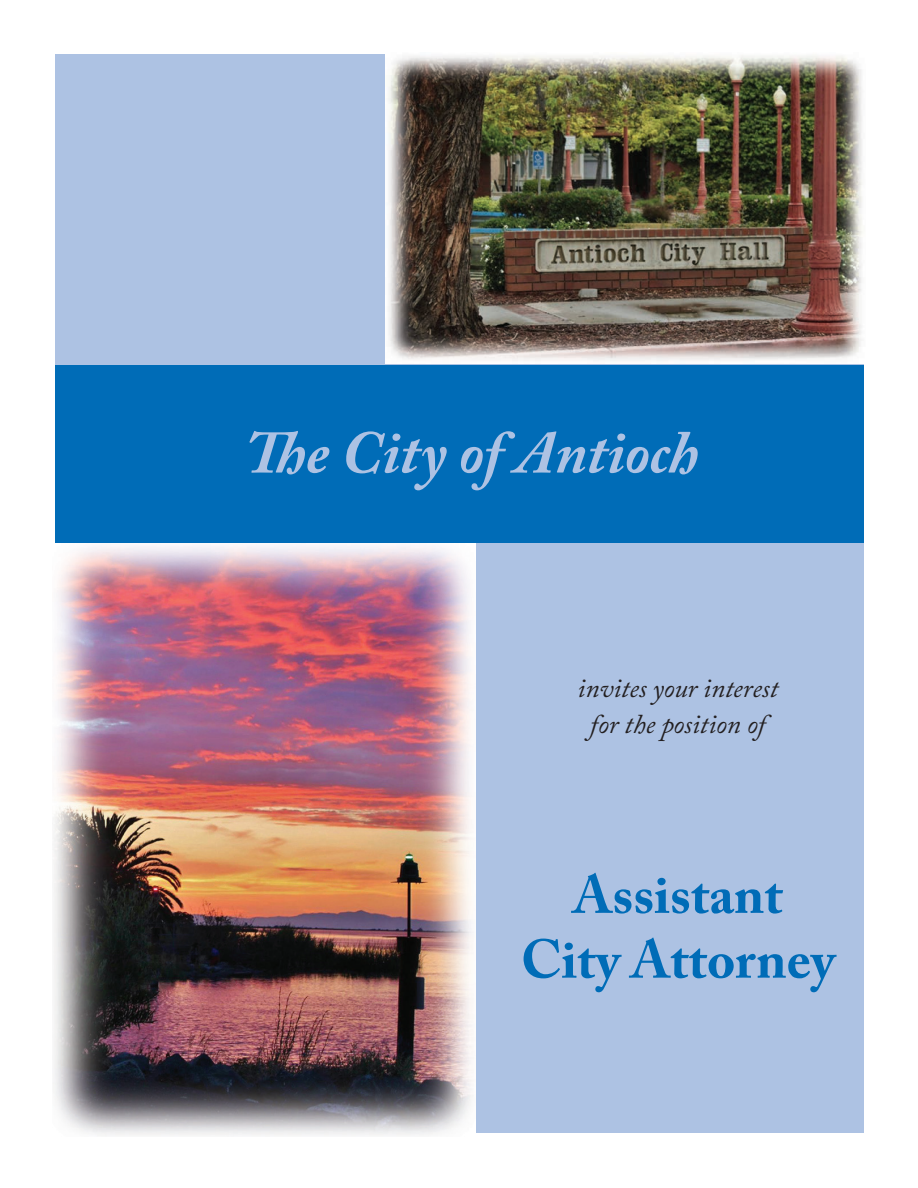
<style>
.page{position:relative;width:918px;height:1188px;background:#fff}
.page>*{position:absolute;margin:0;border:0;box-sizing:border-box;transform-origin:0 0}
.t1{font:italic 700 60px "Adobe Caslon Pro";color:#adc2e3}
.t2{font:700 54px "Adobe Caslon Pro";color:#006cb7}
.t3{font:italic 27px/36px "Adobe Caslon Pro";color:#231f20;text-align:center}
</style>
<div class="page">
<div style="left:55px;top:55px;width:809px;height:1078px;background:#adc2e3"></div>
<div style="left:55px;top:365px;width:809px;height:177px;background:#006cb7"></div>
<img style="left:386px;top:55px;width:478px;height:308px">
<img style="left:53px;top:544px;width:423px;height:592px">
<p class="t1" style="left:245px;top:417px;width:455px">The City of Antioch</p>
<p class="t3" style="left:578px;top:670px;width:202px">invites your interest for the position of</p>
<p class="t2" style="left:573px;top:863px;width:211px">Assistant</p>
<p class="t2" style="left:521px;top:927px;width:316px">City Attorney</p>
</div>
